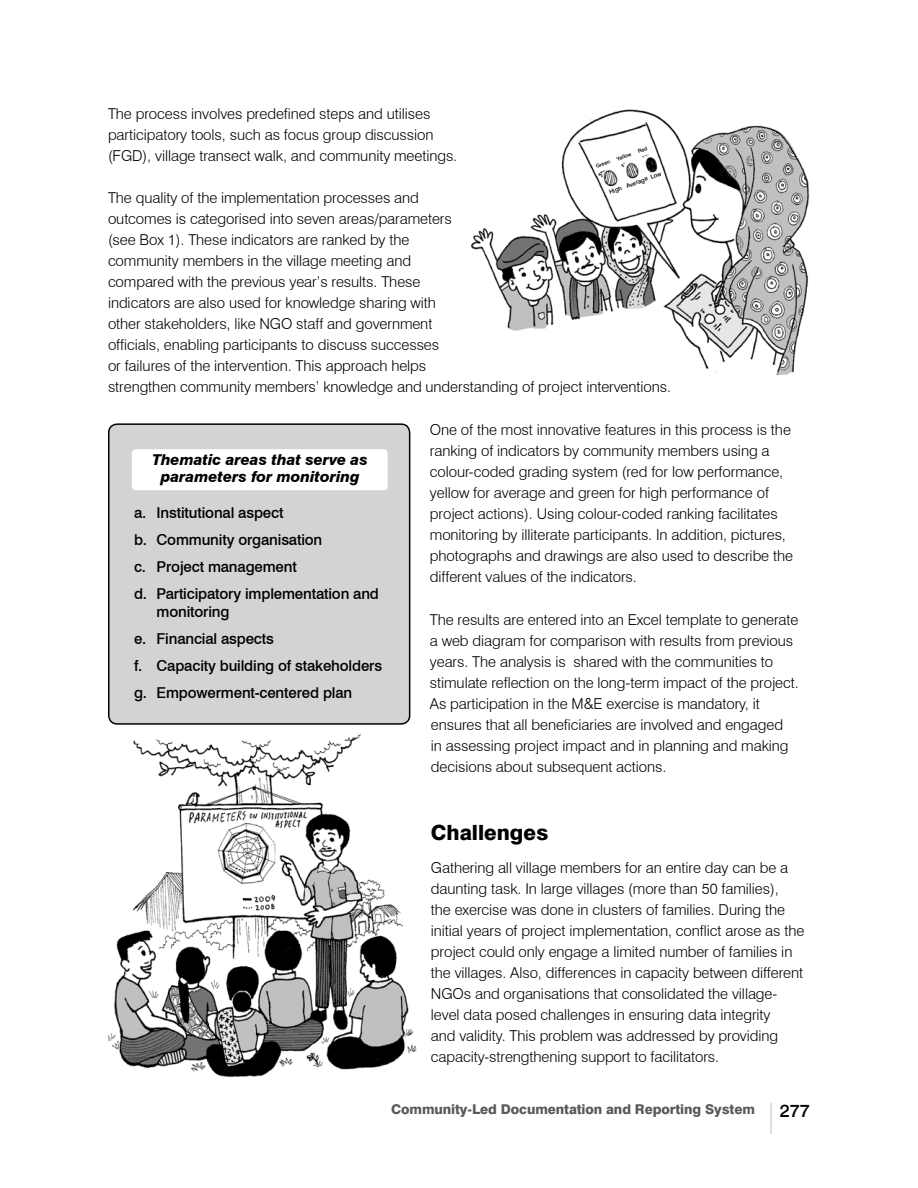
<style>
.page{position:relative;width:918px;height:1188px;background:#fff}
.page>*{position:absolute;margin:0;border:0;box-sizing:border-box;transform-origin:0 0}
.t1{font:800 21px "Swiss 721 BT";color:#000}
.t2{font:500 18px "Swiss 721 BT";color:#000}
.t3{font:300 15px/21px "Swiss 721 BT";letter-spacing:-.005em;color:#000}
.t4{font:500 15px/27px "Swiss 721 BT";letter-spacing:-.01em;color:#000}
.t5{font:italic 800 15px/16.5px "Swiss 721 BT";letter-spacing:-.005em;color:#000;text-align:center}
.t6{font:800 13.5px "Swiss 721 BT";letter-spacing:-.005em;color:#58595b}
.t7{font:500 6px "Swiss 721 BT";color:#000}
.t8{font:500 5.25px "Swiss 721 BT";color:#000}
</style>
<div class="page">
<hr style="left:771px;top:1104px;width:1px;height:30px;background:#dcdddf">
<img style="left:108px;top:733px;width:309px;height:344px">
<div style="left:109px;top:424px;width:301px;height:300px;background:#d1d3d4;border-radius:9px"></div>
<div style="left:108px;top:423px;width:302px;height:302px;border:2px solid #000;border-radius:9px"></div>
<div style="left:132px;top:449px;width:256px;height:41px;background:#fff;border-radius:4px"></div>
<img style="left:470px;top:108px;width:340px;height:267px">
<svg style="left:595px;top:144px;width:69px;height:55px"></svg>
<p class="t3" style="left:108px;top:103px;width:351px">The process involves predefined steps and utilises participatory tools, such as focus group discussion (FGD), village transect walk, and community meetings.</p>
<p class="t3" style="left:108px;top:187px;width:565px">The quality of the implementation processes and<br>outcomes is categorised into seven areas/parameters<br>(see Box 1). These indicators are ranked by the<br>community members in the village meeting and<br>compared with the previous year’s results. These<br>indicators are also used for knowledge sharing with<br>other stakeholders, like NGO staff and government<br>officials, enabling participants to discuss successes<br>or failures of the intervention. This approach helps<br>strengthen community members’ knowledge and understanding of project interventions.</p>
<p class="t3" style="left:430px;top:419px;width:365px">One of the most innovative features in this process is the ranking of indicators by community members using a colour-coded grading system (red for low performance, yellow for average and green for high performance of project actions). Using colour-coded ranking facilitates monitoring by illiterate participants. In addition, pictures, photographs and drawings are also used to describe the different values of the indicators.</p>
<p class="t3" style="left:430px;top:609px;width:370px">The results are entered into an Excel template to generate a web diagram for comparison with results from previous years. The analysis is shared with the communities to stimulate reflection on the long-term impact of the project.<br>As participation in the M&amp;E exercise is mandatory, it ensures that all beneficiaries are involved and engaged<br>in assessing project impact and in planning and making decisions about subsequent actions.</p>
<p class="t8" style="left:616px;top:156px;width:17px;rotate:-20deg">Yellow</p>
<p class="t8" style="left:595px;top:163px;width:16px;rotate:-20deg">Green</p>
<p class="t7" style="left:608px;top:189px;width:57px;rotate:-20deg">High Average Low</p>
<p class="t5" style="left:153px;top:452px;width:217px">Thematic areas that serve as parameters for monitoring</p>
<p class="t4" style="left:134px;top:499px;width:246px">a. Institutional aspect<br>b. Community organisation<br>c. Project management<br>d. Participatory implementation and</p>
<p class="t4" style="left:134px;top:598px;width:250px;text-indent:22px">monitoring<br>e. Financial aspects<br>f. Capacity building of stakeholders g. Empowerment-centered plan</p>
<h1 class="t1" style="left:431px;top:819px;width:119px">Challenges</h1>
<p class="t3" style="left:431px;top:857px;width:375px">Gathering all village members for an entire day can be a daunting task. In large villages (more than 50 families),<br>the exercise was done in clusters of families. During the initial years of project implementation, conflict arose as the project could only engage a limited number of families in the villages. Also, differences in capacity between different NGOs and organisations that consolidated the village&shy;level data posed challenges in ensuring data integrity<br>and validity. This problem was addressed by providing capacity-strengthening support to facilitators.</p>
<p class="t6" style="left:391px;top:1101px;width:365px">Community-Led Documentation and Reporting System</p>
<p class="t2" style="left:780px;top:1100px;width:32px">277</p>
</div>
